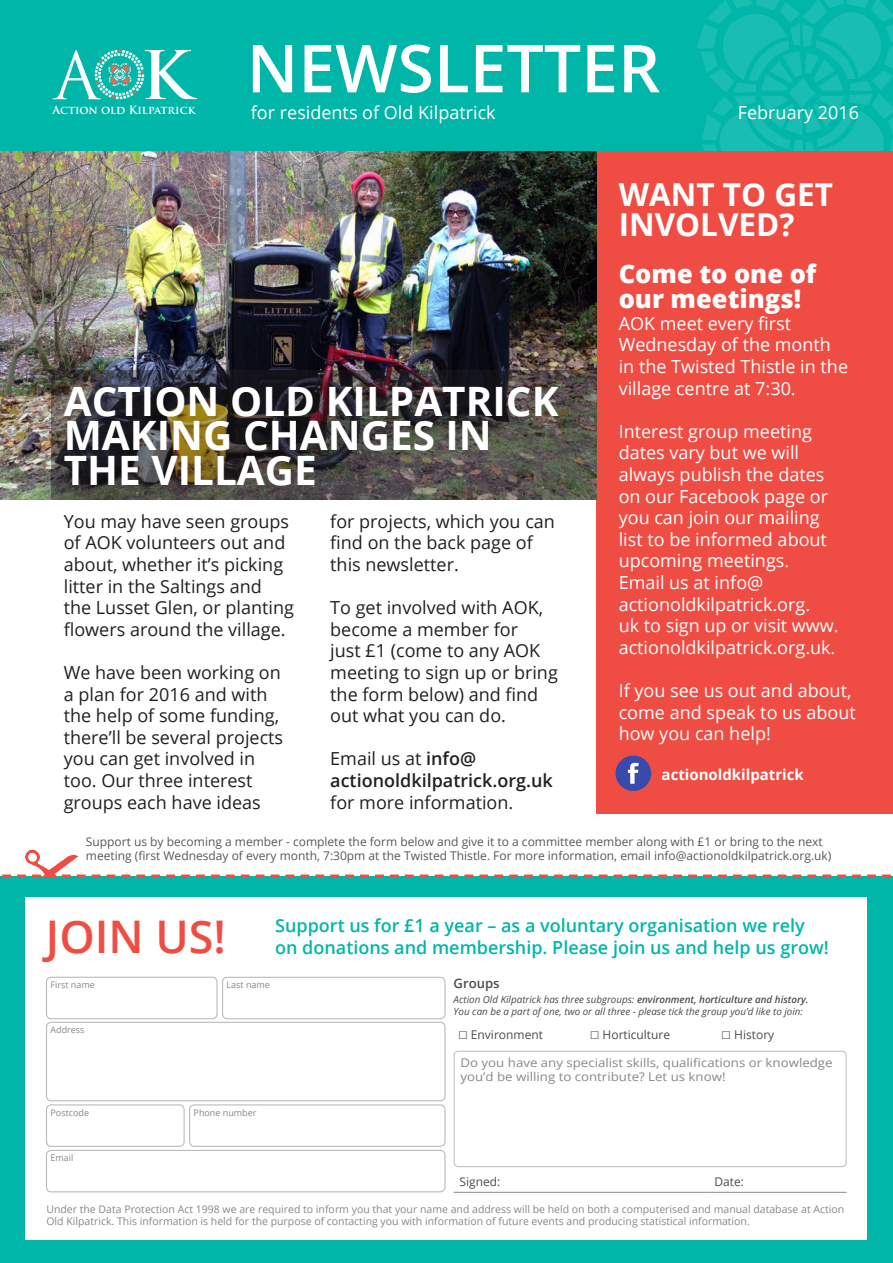
<style>
.page{position:relative;width:893px;height:1263px;background:#fff}
.page>*{position:absolute;margin:0;border:0;box-sizing:border-box;transform-origin:0 0}
.t1{font:600 66px "Open Sans";color:#fff}
.t2{font:700 65.1px "Trajan Pro";color:#fff}
.t3{font:64.05px "Trajan Pro";color:#fff}
.t4{font:600 45px "Open Sans";color:#ef4d43}
.Heading_white{font:700 40.5px/34.5px "Open Sans";color:#fff}
.Heading_white-2{font:700 31.5px/30px "Open Sans";color:#fff}
.t5{font:800 25.5px/25.5px "Open Sans";color:#fff}
.t6{font:18px/21.6px "Open Sans";color:#231f20}
.t7{font:18px/21.6px "Open Sans";color:#fff}
.t8{font:600 18px/21.6px "Open Sans";color:#00b6a9}
.t9{font:600 18px/21.6px "Open Sans";color:#231f20}
.t10{font:700 15px "Open Sans";color:#fff}
.t11{font:600 13.05px "Open Sans";color:#4b4c4d}
.t12{font:12px/14.4px "Open Sans";color:#57585a}
.t13{font:12px/14.4px "Open Sans";color:#86888a;scale:1.1 1}
.t14{font:12px "Open Sans";color:#4b4c4d}
.t15{font:700 11.1px "Trajan Pro";color:#fff}
.t16{font:10.5px/12px "Open Sans";color:#86888a}
.t17{font:italic 9.75px "Open Sans";color:#4b4c4d}
.t18{font:9px "Open Sans";color:#86888a}
.s1{font-weight:400}
.s2{font-weight:600}
.s3{font-family:"Arial";font-size:16.35px}
</style>
<div class="page">
<div style="left:0;top:876px;width:893px;height:387px;background:#00b6a9"></div>
<div style="left:26px;top:897px;width:841px;height:342px;background:#fff"></div>
<div style="left:0;top:0;width:893px;height:151px;background:#00b6a9"></div>
<svg style="left:697px;top:0;width:196px;height:151px"></svg>
<svg style="left:95px;top:50px;width:49px;height:49px"></svg>
<div style="left:46px;top:977px;width:172px;height:42px;border:1px solid #bbbabb;border-radius:5px"></div>
<div style="left:222px;top:977px;width:223px;height:42px;border:1px solid #bbbabb;border-radius:5px"></div>
<div style="left:46px;top:1022px;width:399px;height:79px;border:1px solid #bbbabb;border-radius:5px"></div>
<div style="left:46px;top:1104px;width:139px;height:43px;border:1px solid #bbbabb;border-radius:5px"></div>
<div style="left:189px;top:1104px;width:256px;height:43px;border:1px solid #bbbabb;border-radius:5px"></div>
<div style="left:46px;top:1150px;width:399px;height:42px;border:1px solid #bbbabb;border-radius:5px"></div>
<hr style="left:454px;top:1192px;width:254px;height:1px;background:#86888a">
<hr style="left:708px;top:1192px;width:139px;height:1px;background:#86888a">
<div style="left:454px;top:1051px;width:393px;height:116px;border:1px solid #bbbabb;border-radius:4px"></div>
<svg style="left:2px;top:874px;width:889px;height:3px"></svg>
<img style="left:26px;top:850px;width:52px;height:26px">
<div style="left:597px;top:151px;width:296px;height:662px;background:#ef4d43"></div>
<img style="left:0;top:151px;width:597px;height:349px">
<img style="left:52px;top:370px;width:545px;height:130px">
<div style="left:615px;top:755px;width:36px;height:36px;background:#384aab;border-radius:18px"></div>
<svg style="left:628px;top:763px;width:11px;height:21px"></svg>
<p class="t3" style="left:54px;top:35px;width:46px">A</p>
<p class="t2" style="left:141px;top:35px;width:52px">K</p>
<p class="t1" style="left:247px;top:23px;width:415px">NEWSLETTER</p>
<p class="t15" style="left:52px;top:103px;width:144px">Action old Kilpatrick</p>
<p class="t7" style="left:251px;top:101px;width:246px">for residents of Old Kilpatrick</p>
<p class="t7" style="left:738px;top:101px;width:123px">February 2016</p>
<p class="Heading_white" style="left:64px;top:383px;width:496px">ACTION OLD KILPATRICK<br>MAKING CHANGES IN<br>THE VILLAGE</p>
<p class="t6" style="left:64px;top:510px;width:232px">You may have seen groups of AOK volunteers out and about, whether it’s picking litter in the Saltings and<br>the Lusset Glen, or planting flowers around the village.</p>
<p class="t6" style="left:64px;top:661px;width:221px">We have been working on a plan for 2016 and with the help of some funding, there’ll be several projects you can get involved in too. Our three interest groups each have ideas</p>
<p class="t6" style="left:330px;top:510px;width:226px">for projects, which you can find on the back page of this newsletter.</p>
<p class="t6" style="left:330px;top:596px;width:229px">To get involved with AOK, become a member for<br>just £1 (come to any AOK meeting to sign up or bring the form below) and find out what you can do.</p>
<p class="t9" style="left:330px;top:748px;width:224px"><span class="s1">Email us at</span> info@ actionoldkilpatrick.org.uk <span class="s1">for more information.</span></p>
<p class="Heading_white-2" style="left:619px;top:179px;width:216px">WANT TO GET<br>INVOLVED?</p>
<p class="t5" style="left:619px;top:259px;width:199px">Come to one of our meetings!</p>
<p class="t7" style="left:619px;top:312px;width:231px">AOK meet every first<br>Wednesday of the month in the Twisted Thistle in the village centre at 7:30.</p>
<p class="t7" style="left:619px;top:420px;width:222px">Interest group meeting dates vary but we will always publish the dates on our Facebook page or you can join our mailing list to be informed about upcoming meetings.<br>Email us at info@ actionoldkilpatrick.org.<br>uk to sign up or visit www. actionoldkilpatrick.org.uk.</p>
<p class="t7" style="left:619px;top:679px;width:239px">If you see us out and about, come and speak to us about how you can help!</p>
<p class="t10" style="left:662px;top:764px;width:144px">actionoldkilpatrick</p>
<p class="t12" style="left:86px;top:834px;width:747px">Support us by becoming a member - complete the form below and give it to a committee member along with £1 or bring to the next meeting (first Wednesday of every month, 7:30pm at the Twisted Thistle. For more information, email info@actionoldkilpatrick.org.uk)</p>
<p class="t4" style="left:46px;top:906px;width:182px">JOIN US!</p>
<p class="t8" style="left:275px;top:914px;width:555px">Support us for £1 a year – as a voluntary organisation we rely on donations and membership. Please join us and help us grow!</p>
<p class="t18" style="left:51px;top:979px;width:46px">First name</p>
<p class="t18" style="left:227px;top:979px;width:45px">Last name</p>
<p class="t18" style="left:51px;top:1024px;width:36px">Address</p>
<p class="t18" style="left:51px;top:1106px;width:40px">Postcode</p>
<p class="t18" style="left:194px;top:1106px;width:64px">Phone number</p>
<p class="t18" style="left:51px;top:1152px;width:24px">Email</p>
<p class="t11" style="left:454px;top:975px;width:47px">Groups</p>
<p class="t17" style="left:454px;top:993px;width:356px">Action Old Kilpatrick has three subgroups: <span class="s2">environment, horticulture and history.</span></p>
<p class="t17" style="left:454px;top:1005px;width:351px">You can be a part of one, two or all three - please tick the group you’d like to join:</p>
<p class="t14" style="left:458px;top:1026px;width:86px"><span class="s3">□</span> Environment</p>
<p class="t14" style="left:590px;top:1026px;width:82px"><span class="s3">□</span> Horticulture</p>
<p class="t14" style="left:721px;top:1026px;width:54px"><span class="s3">□</span> History</p>
<p class="t13" style="left:460px;top:1055px;width:340px">Do you have any specialist skills, qualifications or knowledge you’d be willing to contribute? Let us know!</p>
<p class="t14" style="left:460px;top:1174px;width:42px">Signed:</p>
<p class="t14" style="left:714px;top:1174px;width:31px">Date:</p>
<p class="t16" style="left:46px;top:1202px;width:799px">Under the Data Protection Act 1998 we are required to inform you that your name and address will be held on both a computerised and manual database at Action<br>Old Kilpatrick. This information is held for the purpose of contacting you with information of future events and producing statistical information.</p>
</div>
